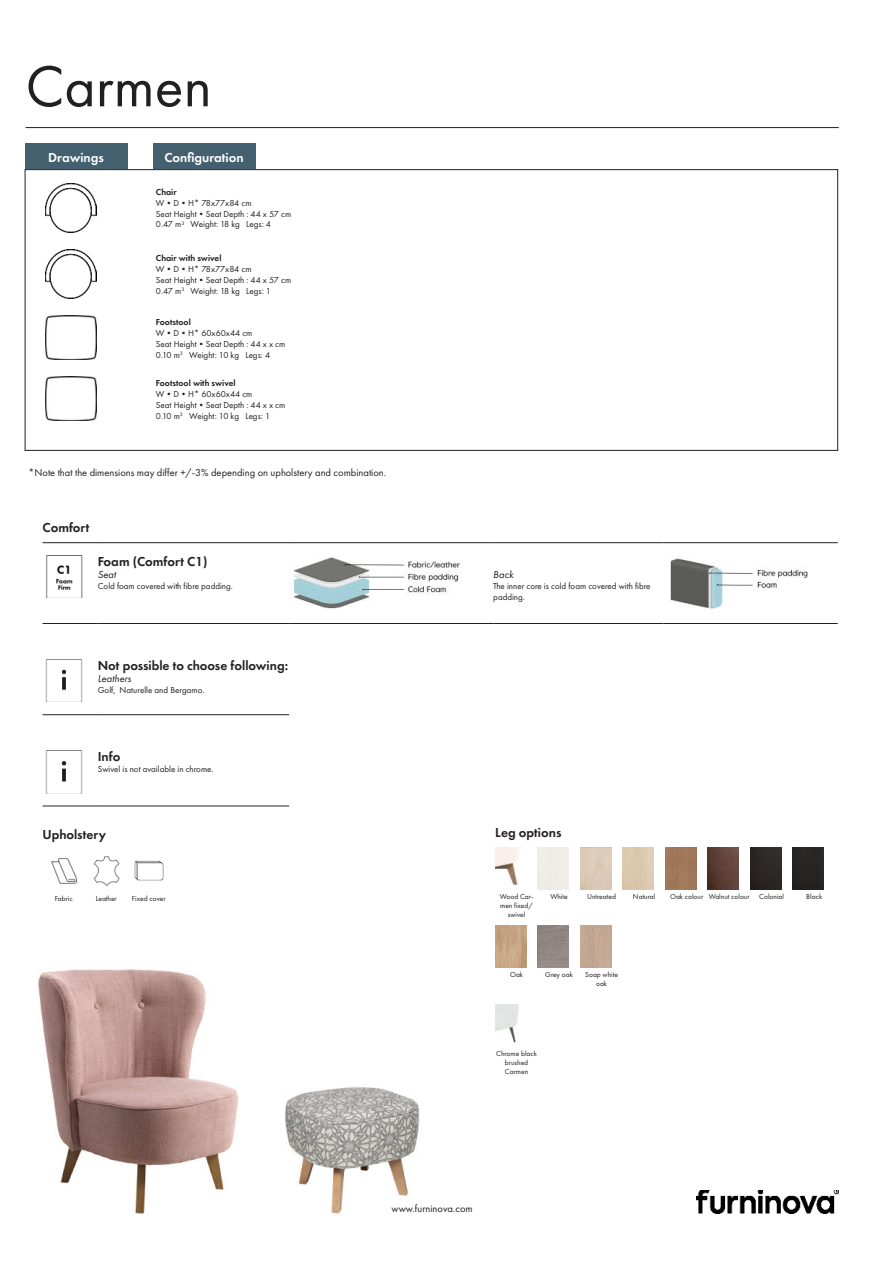
<style>
.page{position:relative;width:893px;height:1263px;background:#fff}
.page>*{position:absolute;margin:0;border:0;box-sizing:border-box;transform-origin:0 0}
.t1{font:60px "Futura PT";color:#231f20}
.t2{font:600 13.5px "Futura PT";color:#231f20}
.t3{font:600 13.5px "Futura PT";color:#fff}
.t4{font:10.5px "Futura PT";color:#231f20}
.t5{font:italic 10.5px "Futura PT";color:#231f20}
.t6{font:9px/10.8px "Futura PT";color:#231f20}
.t7{font:600 9px "Futura PT";color:#231f20}
.t8{font:7.5px/9px "Futura PT";color:#231f20;text-align:center}
</style>
<div class="page">
<hr style="left:26px;top:127px;width:813px;height:1px;background:#231f20">
<div style="left:25px;top:144px;width:102px;height:25px;background:#44606f"></div>
<div style="left:153px;top:144px;width:102px;height:25px;background:#44606f"></div>
<img style="left:45px;top:183px;width:51px;height:50px">
<img style="left:45px;top:250px;width:51px;height:49px">
<img style="left:45px;top:316px;width:51px;height:44px">
<img style="left:45px;top:377px;width:51px;height:44px">
<img style="left:495px;top:847px;width:25px;height:38px">
<img style="left:665px;top:847px;width:31px;height:43px">
<img style="left:708px;top:847px;width:31px;height:43px">
<img style="left:750px;top:847px;width:31px;height:43px">
<img style="left:793px;top:847px;width:31px;height:43px">
<img style="left:495px;top:925px;width:31px;height:43px">
<img style="left:580px;top:925px;width:31px;height:43px">
<img style="left:495px;top:1004px;width:24px;height:39px">
<hr style="left:43px;top:542px;width:55px;height:1px;background:#231f20">
<hr style="left:98px;top:542px;width:191px;height:1px;background:#231f20">
<hr style="left:289px;top:542px;width:204px;height:1px;background:#231f20">
<hr style="left:493px;top:542px;width:170px;height:1px;background:#231f20">
<hr style="left:663px;top:542px;width:175px;height:1px;background:#231f20">
<hr style="left:43px;top:623px;width:55px;height:1px;background:#231f20">
<hr style="left:98px;top:623px;width:191px;height:1px;background:#231f20">
<hr style="left:289px;top:623px;width:204px;height:1px;background:#231f20">
<hr style="left:493px;top:623px;width:170px;height:1px;background:#231f20">
<hr style="left:663px;top:623px;width:175px;height:1px;background:#231f20">
<img style="left:46px;top:555px;width:37px;height:43px">
<img style="left:293px;top:557px;width:168px;height:52px">
<img style="left:670px;top:558px;width:138px;height:51px">
<hr style="left:43px;top:714px;width:55px;height:1px;background:#231f20">
<hr style="left:98px;top:714px;width:191px;height:1px;background:#231f20">
<img style="left:45px;top:659px;width:38px;height:43px">
<hr style="left:43px;top:806px;width:55px;height:1px;background:#231f20">
<hr style="left:98px;top:806px;width:191px;height:1px;background:#231f20">
<img style="left:45px;top:751px;width:38px;height:42px">
<img style="left:51px;top:858px;width:26px;height:26px">
<svg style="left:93px;top:856px;width:27px;height:31px"></svg>
<svg style="left:134px;top:860px;width:30px;height:21px"></svg>
<img style="left:38px;top:969px;width:201px;height:245px">
<img style="left:285px;top:1087px;width:135px;height:127px">
<img style="left:697px;top:1190px;width:142px;height:23px">
<h1 class="t1" style="left:26px;top:61px;width:188px">Carmen</h1>
<h2 class="t3" style="left:48px;top:152px;width:57px">Drawings</h2>
<h2 class="t3" style="left:164px;top:152px;width:81px">Configuration</h2>
<p class="t7" style="left:156px;top:188px;width:22px">Chair</p>
<p class="t6" style="left:156px;top:198px;width:137px">W•D•H* 78x77x84 cm<br>Seat Height•Seat Depth : 44 x 57 cm<br>0.47 m<sup>3</sup> Weight: 18 kg Legs: 4</p>
<p class="t7" style="left:156px;top:255px;width:67px">Chair with swivel</p>
<p class="t6" style="left:156px;top:264px;width:137px">W•D•H* 78x77x84 cm<br>Seat Height•Seat Depth : 44 x 57 cm<br>0.47 m<sup>3</sup> Weight: 18 kg Legs: 1</p>
<p class="t7" style="left:156px;top:318px;width:36px">Footstool</p>
<p class="t6" style="left:156px;top:328px;width:131px">W•D•H* 60x60x44 cm<br>Seat Height•Seat Depth : 44 x x cm<br>0.10 m<sup>3</sup> Weight: 10 kg Legs: 4</p>
<p class="t7" style="left:156px;top:379px;width:81px">Footstool with swivel</p>
<p class="t6" style="left:156px;top:389px;width:131px">W•D•H* 60x60x44 cm<br>Seat Height•Seat Depth : 44 x x cm<br>0.10 m<sup>3</sup> Weight: 10 kg Legs: 1</p>
<p class="t4" style="left:28px;top:468px;width:359px">*Note that the dimensions may differ +/-3% depending on upholstery and combination.</p>
<h2 class="t2" style="left:43px;top:521px;width:49px">Comfort</h2>
<h2 class="t2" style="left:98px;top:556px;width:111px">Foam (Comfort C1)</h2>
<p class="t5" style="left:98px;top:569px;width:20px">Seat</p>
<p class="t6" style="left:98px;top:581px;width:137px">Cold foam covered with fibre padding.</p>
<h2 class="t2" style="left:98px;top:660px;width:192px">Not possible to choose following:</h2>
<p class="t5" style="left:98px;top:673px;width:35px">Leathers</p>
<p class="t6" style="left:98px;top:685px;width:108px">Golf, Naturelle and Bergamo.</p>
<h2 class="t2" style="left:98px;top:751px;width:24px">Info</h2>
<p class="t6" style="left:98px;top:764px;width:117px">Swivel is not available in chrome.</p>
<h2 class="t2" style="left:43px;top:829px;width:65px">Upholstery</h2>
<p class="t8" style="left:55px;top:895px;width:19px">Fabric</p>
<p class="t8" style="left:96px;top:895px;width:23px">Leather</p>
<p class="t8" style="left:132px;top:895px;width:35px">Fixed cover</p>
<p class="t5" style="left:493px;top:569px;width:22px">Back</p>
<p class="t6" style="left:493px;top:581px;width:159px">The inner core is cold foam covered with fibre padding.</p>
<h2 class="t2" style="left:495px;top:827px;width:68px">Leg options</h2>
<p class="t8" style="left:500px;top:892px;width:35px">Wood Car&shy;men fixed/ swivel</p>
<p class="t8" style="left:551px;top:892px;width:19px">White</p>
<p class="t8" style="left:587px;top:892px;width:30px">Untreated</p>
<p class="t8" style="left:633px;top:892px;width:24px">Natural</p>
<p class="t8" style="left:670px;top:892px;width:81px">Oak colour Walnut colour</p>
<p class="t8" style="left:759px;top:892px;width:26px">Colonial</p>
<p class="t8" style="left:806px;top:892px;width:17px">Black</p>
<p class="t8" style="left:510px;top:970px;width:15px">Oak</p>
<p class="t8" style="left:545px;top:970px;width:29px">Grey oak</p>
<p class="t8" style="left:585px;top:970px;width:34px">Soap white oak</p>
<p class="t8" style="left:496px;top:1049px;width:42px">Chrome black brushed<br>Carmen</p>
<p class="t4" style="left:392px;top:1202px;width:83px">www.furninova.com</p>
</div>
